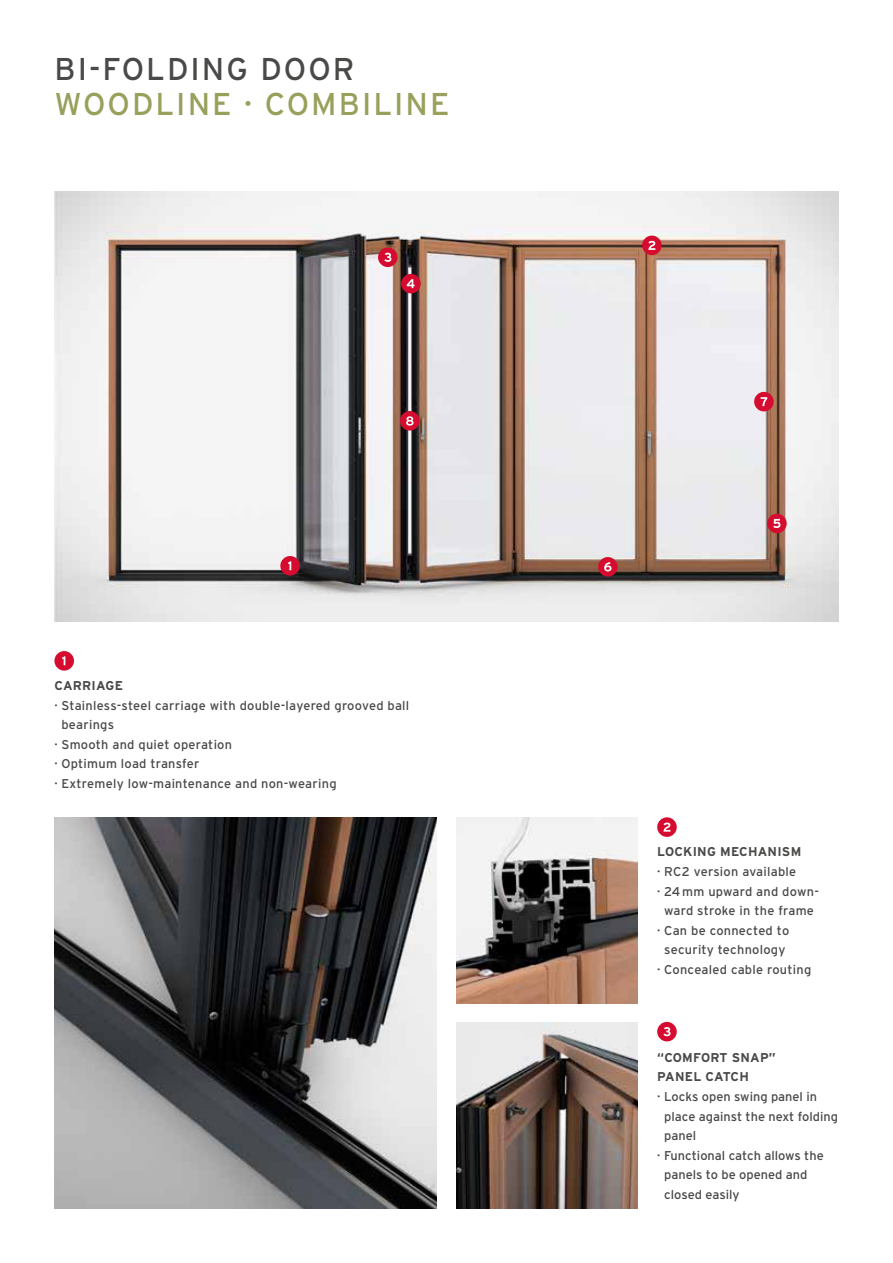
<style>
.page{position:relative;width:893px;height:1263px;background:#fff}
.page>*{position:absolute;margin:0;border:0;box-sizing:border-box;transform-origin:0 0}
.t1{font:31.5px "Interstate";letter-spacing:.065em;color:#99a05c}
.t2{font:31.5px "Interstate";letter-spacing:.065em;color:#494948}
.t3{font:12.75px "Interstate";letter-spacing:.015em;color:#494948}
.t4{font:700 12.75px/19.5px "Interstate";letter-spacing:.02em;color:#494948}
</style>
<div class="page">
<img style="left:456px;top:818px;width:182px;height:185px">
<img style="left:54px;top:817px;width:383px;height:391px">
<img style="left:456px;top:1023px;width:182px;height:186px">
<img style="left:54px;top:191px;width:784px;height:431px">
<div style="left:280px;top:556px;width:20px;height:20px;background:#d50c2f;border-radius:50%"></div>
<svg style="left:288px;top:561px;width:3px;height:9px"></svg>
<div style="left:378px;top:247px;width:20px;height:20px;background:#d50c2f;border-radius:50%"></div>
<svg style="left:384px;top:253px;width:7px;height:9px"></svg>
<div style="left:401px;top:274px;width:20px;height:19px;background:#d50c2f;border-radius:50%"></div>
<svg style="left:407px;top:279px;width:7px;height:9px"></svg>
<div style="left:767px;top:514px;width:20px;height:19px;background:#d50c2f;border-radius:50%"></div>
<svg style="left:773px;top:519px;width:7px;height:9px"></svg>
<div style="left:598px;top:557px;width:20px;height:20px;background:#d50c2f;border-radius:50%"></div>
<svg style="left:604px;top:562px;width:7px;height:9px"></svg>
<div style="left:754px;top:392px;width:20px;height:19px;background:#d50c2f;border-radius:50%"></div>
<svg style="left:761px;top:397px;width:6px;height:9px"></svg>
<div style="left:400px;top:411px;width:20px;height:20px;background:#d50c2f;border-radius:50%"></div>
<svg style="left:406px;top:416px;width:8px;height:10px"></svg>
<div style="left:642px;top:236px;width:20px;height:19px;background:#d50c2f;border-radius:50%"></div>
<svg style="left:648px;top:241px;width:7px;height:9px"></svg>
<div style="left:54px;top:651px;width:20px;height:20px;background:#d50c2f;border-radius:50%"></div>
<svg style="left:62px;top:656px;width:3px;height:9px"></svg>
<div style="left:657px;top:817px;width:20px;height:20px;background:#d50c2f;border-radius:50%"></div>
<svg style="left:663px;top:822px;width:7px;height:10px"></svg>
<div style="left:657px;top:1022px;width:20px;height:19px;background:#d50c2f;border-radius:50%"></div>
<svg style="left:663px;top:1027px;width:8px;height:9px"></svg>
<h1 class="t2" style="left:54px;top:49px;width:302px">BI-FOLDING DOOR</h1>
<h1 class="t1" style="left:54px;top:85px;width:397px">WOODLINE · COMBILINE</h1>
<p class="t4" style="left:54px;top:676px;width:70px">CARRIAGE</p>
<p class="t3" style="left:54px;top:697px;width:356px">· Stainless-steel carriage with double-layered grooved ball</p>
<p class="t3" style="left:61px;top:717px;width:54px">bearings</p>
<p class="t3" style="left:54px;top:737px;width:179px">· Smooth and quiet operation</p>
<p class="t3" style="left:54px;top:756px;width:147px">· Optimum load transfer</p>
<p class="t3" style="left:54px;top:776px;width:284px">· Extremely low-maintenance and non-wearing</p>
<p class="t4" style="left:657px;top:842px;width:146px">LOCKING MECHANISM</p>
<p class="t3" style="left:657px;top:864px;width:141px">· RC2 version available</p>
<p class="t3" style="left:657px;top:883px;width:163px">· 24 mm upward and down-</p>
<p class="t3" style="left:664px;top:903px;width:151px">ward stroke in the frame</p>
<p class="t3" style="left:657px;top:922px;width:134px">· Can be connected to</p>
<p class="t3" style="left:664px;top:942px;width:123px">security technology</p>
<p class="t3" style="left:657px;top:961px;width:156px">· Concealed cable routing</p>
<p class="t4" style="left:657px;top:1047px;width:120px">“COMFORT SNAP”<br>PANEL CATCH</p>
<p class="t3" style="left:657px;top:1089px;width:161px">· Locks open swing panel in</p>
<p class="t3" style="left:664px;top:1108px;width:175px">place against the next folding</p>
<p class="t3" style="left:664px;top:1128px;width:33px">panel</p>
<p class="t3" style="left:657px;top:1147px;width:168px">· Functional catch allows the</p>
<p class="t3" style="left:664px;top:1167px;width:145px">panels to be opened and</p>
<p class="t3" style="left:664px;top:1186px;width:77px">closed easily</p>
</div>
